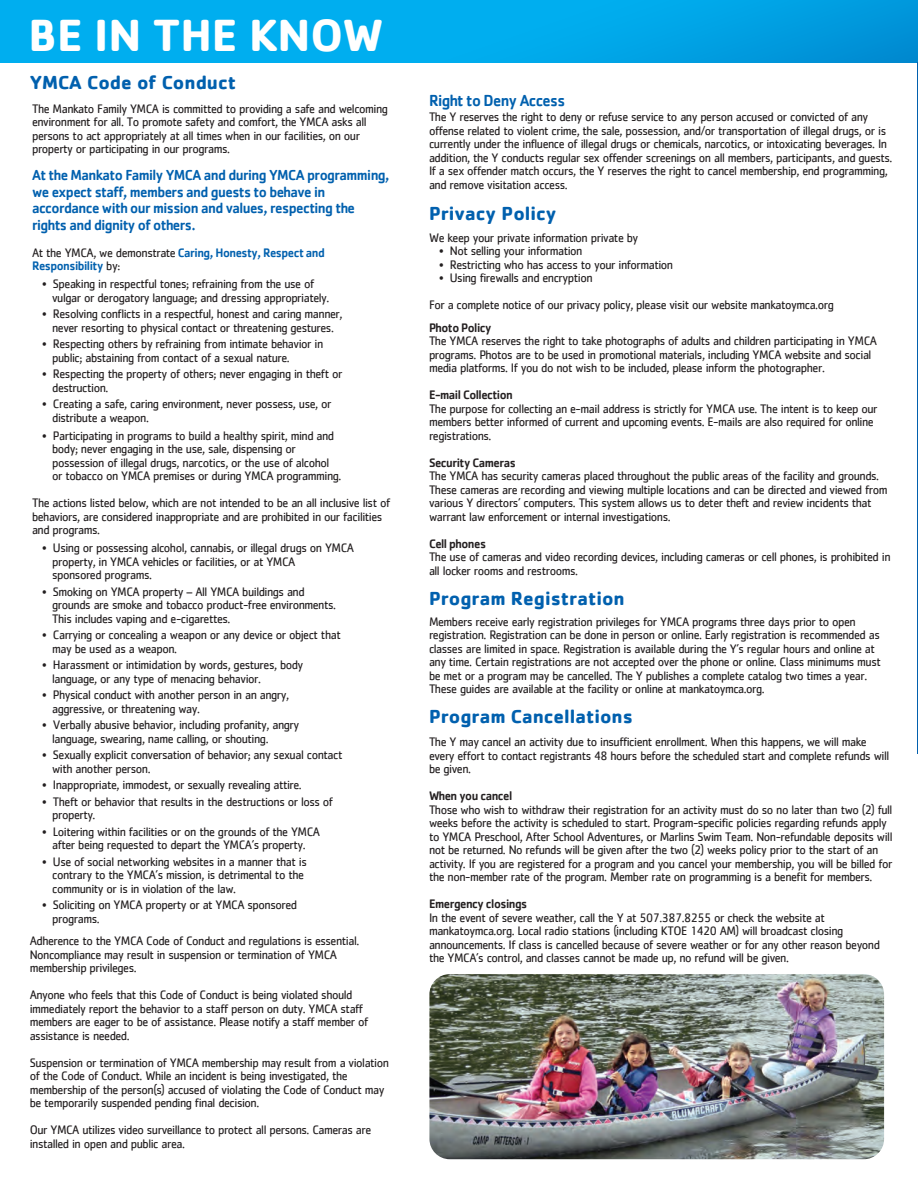
<style>
.page{position:relative;width:918px;height:1188px;background:#fff}
.page>*{position:absolute;margin:0;border:0;box-sizing:border-box;transform-origin:0 0}
.t1{font:700 46.5px "Cachet";color:#fff}
.Body{font:700 19.5px "Cachet";color:#0160ae}
.Body-2{font:500 16.5px "Cachet";letter-spacing:-.04em;color:#0160ae;scale:.95 1}
.Body-3{font:500 15px/16.5px "Cachet";letter-spacing:-.04em;color:#0160ae;scale:.95 1}
.Body-4{font:12.75px/13.5px "Cachet";letter-spacing:-.04em;color:#231f20;scale:.95 1}
.Body-5{font:500 12.75px "Cachet";letter-spacing:-.04em;color:#231f20;scale:.95 1}
.Body-6{font:500 12.75px/13.5px "Cachet";letter-spacing:-.04em;color:#0160ae;scale:.95 1}
.s1{font-weight:400;color:#231f20}
</style>
<div class="page">
<div style="left:0;top:0;width:918px;height:62px;background:linear-gradient(to right,#00b5f5,#009bdf)"></div>
<img style="left:429px;top:974px;width:455px;height:185px">
<hr style="left:917px;top:62px;width:1px;height:691px;background:#0160ae">
<p class="t1" style="left:28px;top:5px;width:357px">BE IN THE KNOW</p>
<p class="Body" style="left:30px;top:69px;width:208px">YMCA Code of Conduct</p>
<p class="Body-4" style="left:32px;top:101px;width:376px">The Mankato Family YMCA is committed to providing a safe and welcoming environment for all. To promote safety and comfort, the YMCA asks all persons to act appropriately at all times when in our facilities, on our property or participating in our programs.</p>
<p class="Body-3" style="left:32px;top:167px;width:378px">At the Mankato Family YMCA and during YMCA programming, we expect staff, members and guests to behave in accordance with our mission and values, respecting the rights and dignity of others.</p>
<p class="Body-6" style="left:32px;top:246px;width:310px"><span class="s1">At the YMCA, we demonstrate</span> Caring, Honesty, Respect and<br>Responsibility <span class="s1">by:</span></p>
<p class="Body-4" style="left:52px;top:277px;width:293px;text-indent:-10px">• Speaking in respectful tones; refraining from the use of vulgar or derogatory language; and dressing appropriately.</p>
<p class="Body-4" style="left:42px;top:307px;width:318px;text-align:center">• Resolving conflicts in a respectful, honest and caring manner, never resorting to physical contact or threatening gestures.</p>
<p class="Body-4" style="left:42px;top:337px;width:298px">• Respecting others by refraining from intimate behavior in</p>
<p class="Body-4" style="left:52px;top:351px;width:252px">public; abstaining from contact of a sexual nature.</p>
<p class="Body-4" style="left:52px;top:367px;width:307px;text-indent:-10px">• Respecting the property of others; never engaging in theft or destruction.</p>
<p class="Body-4" style="left:52px;top:397px;width:296px;text-indent:-10px">• Creating a safe, caring environment, never possess, use, or distribute a weapon.</p>
<p class="Body-4" style="left:52px;top:429px;width:306px;text-indent:-10px">• Participating in programs to build a healthy spirit, mind and body; never engaging in the use, sale, dispensing or possession of illegal drugs, narcotics, or the use of alcohol or tobacco on YMCA premises or during YMCA programming.</p>
<p class="Body-4" style="left:32px;top:496px;width:379px">The actions listed below, which are not intended to be an all inclusive list of behaviors, are considered inappropriate and are prohibited in our facilities and programs.</p>
<p class="Body-4" style="left:52px;top:541px;width:319px;text-indent:-10px">• Using or possessing alcohol, cannabis, or illegal drugs on YMCA property, in YMCA vehicles or facilities, or at YMCA<br>sponsored programs.</p>
<p class="Body-4" style="left:52px;top:585px;width:300px;text-indent:-10px">• Smoking on YMCA property – All YMCA buildings and grounds are smoke and tobacco product-free environments.<br>This includes vaping and e-cigarettes.</p>
<p class="Body-4" style="left:52px;top:628px;width:305px;text-indent:-10px">• Carrying or concealing a weapon or any device or object that may be used as a weapon.</p>
<p class="Body-4" style="left:52px;top:658px;width:266px;text-indent:-10px">• Harassment or intimidation by words, gestures, body language, or any type of menacing behavior.</p>
<p class="Body-4" style="left:52px;top:688px;width:251px;text-indent:-10px">• Physical conduct with another person in an angry, aggressive, or threatening way.</p>
<p class="Body-4" style="left:52px;top:718px;width:262px;text-indent:-10px">• Verbally abusive behavior, including profanity, angry language, swearing, name calling, or shouting.</p>
<p class="Body-4" style="left:52px;top:748px;width:307px;text-indent:-10px">• Sexually explicit conversation of behavior; any sexual contact with another person.</p>
<p class="Body-4" style="left:42px;top:778px;width:275px">• Inappropriate, immodest, or sexually revealing attire.</p>
<p class="Body-4" style="left:52px;top:795px;width:297px;text-indent:-10px">• Theft or behavior that results in the destructions or loss of property.</p>
<p class="Body-4" style="left:42px;top:825px;width:294px;text-align:center">• Loitering within facilities or on the grounds of the YMCA after being requested to depart the YMCA’s property.</p>
<p class="Body-4" style="left:52px;top:855px;width:270px;text-indent:-10px">• Use of social networking websites in a manner that is contrary to the YMCA’s mission, is detrimental to the community or is in violation of the law.</p>
<p class="Body-4" style="left:52px;top:898px;width:259px;text-indent:-10px">• Soliciting on YMCA property or at YMCA sponsored programs.</p>
<p class="Body-4" style="left:30px;top:934px;width:348px">Adherence to the YMCA Code of Conduct and regulations is essential.<br>Noncompliance may result in suspension or termination of YMCA membership privileges.</p>
<p class="Body-4" style="left:30px;top:988px;width:358px">Anyone who feels that this Code of Conduct is being violated should immediately report the behavior to a staff person on duty. YMCA staff members are eager to be of assistance. Please notify a staff member of assistance is needed.</p>
<p class="Body-4" style="left:30px;top:1056px;width:380px">Suspension or termination of YMCA membership may result from a violation of the Code of Conduct. While an incident is being investigated, the membership of the person(s) accused of violating the Code of Conduct may be temporarily suspended pending final decision.</p>
<p class="Body-4" style="left:30px;top:1123px;width:361px">Our YMCA utilizes video surveillance to protect all persons. Cameras are installed in open and public area.</p>
<p class="Body-2" style="left:429px;top:90px;width:145px">Right to Deny Access</p>
<p class="Body-4" style="left:429px;top:110px;width:489px">The Y reserves the right to deny or refuse service to any person accused or convicted of any offense related to violent crime, the sale, possession, and/or transportation of illegal drugs, or is currently under the influence of illegal drugs or chemicals, narcotics, or intoxicating beverages. In addition, the Y conducts regular sex offender screenings on all members, participants, and guests.<br>If a sex offender match occurs, the Y reserves the right to cancel membership, end programming, and remove visitation access.</p>
<p class="Body" style="left:429px;top:201px;width:129px">Privacy Policy</p>
<p class="Body-4" style="left:429px;top:230px;width:222px">We keep your private information private by</p>
<p class="Body-4" style="left:439px;top:244px;width:153px">• Not selling your information</p>
<p class="Body-4" style="left:439px;top:257px;width:248px">• Restricting who has access to your information</p>
<p class="Body-4" style="left:439px;top:271px;width:163px">• Using firewalls and encryption</p>
<p class="Body-4" style="left:429px;top:298px;width:428px">For a complete notice of our privacy policy, please visit our website mankatoymca.org</p>
<p class="Body-5" style="left:429px;top:320px;width:67px">Photo Policy</p>
<p class="Body-4" style="left:429px;top:334px;width:473px">The YMCA reserves the right to take photographs of adults and children participating in YMCA programs. Photos are to be used in promotional materials, including YMCA website and social media platforms. If you do not wish to be included, please inform the photographer.</p>
<p class="Body-5" style="left:429px;top:387px;width:90px">E-mail Collection</p>
<p class="Body-4" style="left:429px;top:402px;width:474px">The purpose for collecting an e-mail address is strictly for YMCA use. The intent is to keep our members better informed of current and upcoming events. E-mails are also required for online registrations.</p>
<p class="Body-5" style="left:429px;top:455px;width:93px">Security Cameras</p>
<p class="Body-4" style="left:429px;top:469px;width:484px">The YMCA has security cameras placed throughout the public areas of the facility and grounds.<br>These cameras are recording and viewing multiple locations and can be directed and viewed from various Y directors’ computers. This system allows us to deter theft and review incidents that warrant law enforcement or internal investigations.</p>
<p class="Body-5" style="left:429px;top:536px;width:62px">Cell phones</p>
<p class="Body-4" style="left:429px;top:550px;width:487px">The use of cameras and video recording devices, including cameras or cell phones, is prohibited in all locker rooms and restrooms.</p>
<p class="Body" style="left:429px;top:585px;width:197px">Program Registration</p>
<p class="Body-4" style="left:429px;top:614px;width:477px">Members receive early registration privileges for YMCA programs three days prior to open registration. Registration can be done in person or online. Early registration is recommended as classes are limited in space. Registration is available during the Y’s regular hours and online at any time. Certain registrations are not accepted over the phone or online. Class minimums must be met or a program may be cancelled. The Y publishes a complete catalog two times a year.<br>These guides are available at the facility or online at mankatoymca.org.</p>
<p class="Body" style="left:429px;top:704px;width:206px">Program Cancellations</p>
<p class="Body-4" style="left:429px;top:735px;width:486px">The Y may cancel an activity due to insufficient enrollment. When this happens, we will make every effort to contact registrants 48 hours before the scheduled start and complete refunds will be given.</p>
<p class="Body-5" style="left:429px;top:788px;width:89px">When you cancel</p>
<p class="Body-4" style="left:429px;top:802px;width:489px">Those who wish to withdraw their registration for an activity must do so no later than two (2) full weeks before the activity is scheduled to start. Program-specific policies regarding refunds apply to YMCA Preschool, After School Adventures, or Marlins Swim Team. Non-refundable deposits will not be returned. No refunds will be given after the two (2) weeks policy prior to the start of an activity. If you are registered for a program and you cancel your membership, you will be billed for the non-member rate of the program. Member rate on programming is a benefit for members.</p>
<p class="Body-5" style="left:429px;top:896px;width:105px">Emergency closings</p>
<p class="Body-4" style="left:429px;top:910px;width:476px">In the event of severe weather, call the Y at 507.387.8255 or check the website at mankatoymca.org. Local radio stations (including KTOE 1420 AM) will broadcast closing announcements. If class is cancelled because of severe weather or for any other reason beyond the YMCA’s control, and classes cannot be made up, no refund will be given.</p>
</div>
